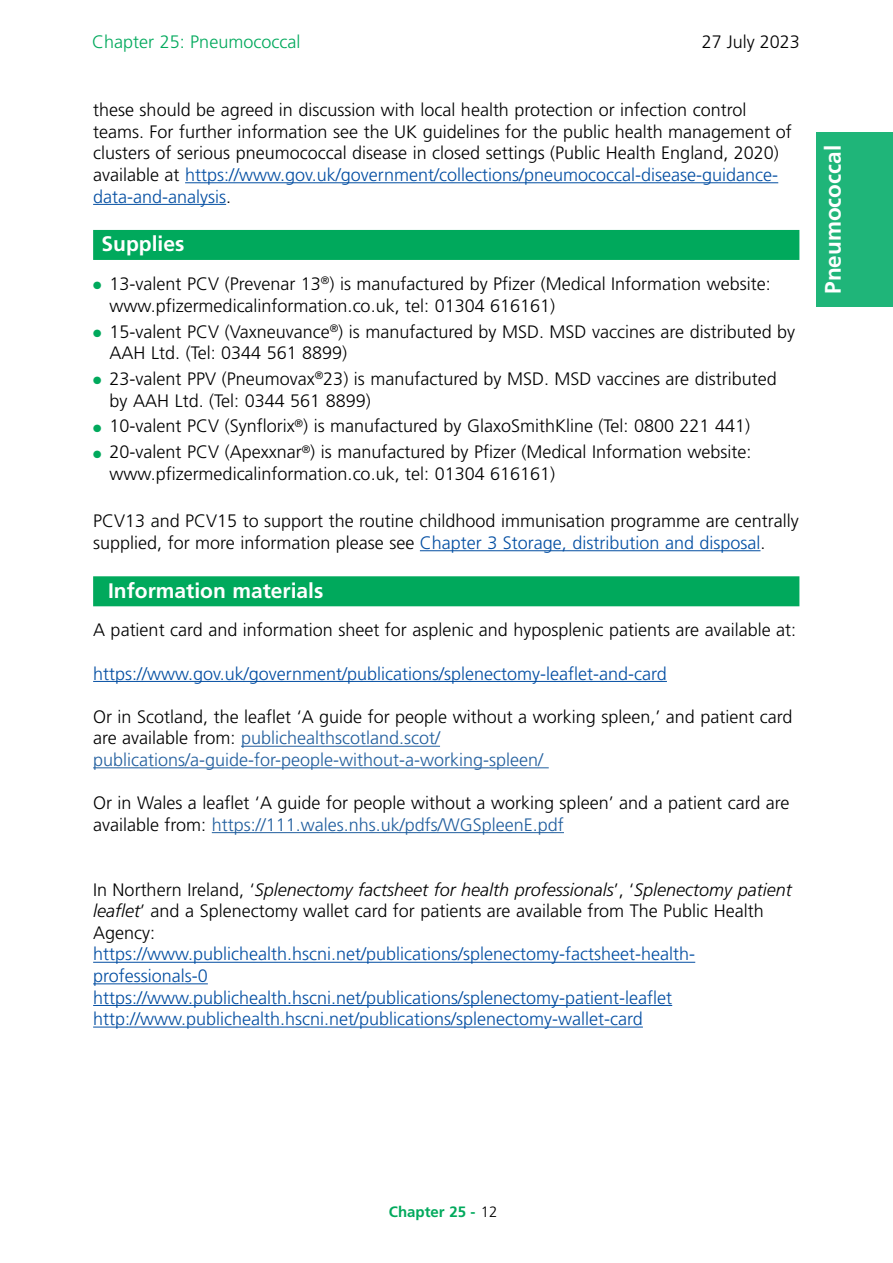
<style>
.page{position:relative;width:893px;height:1263px;background:#fff}
.page>*{position:absolute;margin:0;border:0;box-sizing:border-box;transform-origin:0 0}
.t1{font:700 22.5px "Frutiger";color:#fff}
.Green_bar_header{font:700 21px "Frutiger";color:#fff}
.Body_text{font:300 18px/21.6px "Frutiger";color:#000}
.Body_text-2{font:300 18px/21.6px "Frutiger";color:#034ea2}
.t2{font:300 18px "Frutiger";color:#00a95c}
.t3{font:700 15px "Frutiger";color:#00a95c}
.s1{color:#034ea2}
.s2{color:#00a95c}
.s3{color:#215e9e}
.s4{font-style:italic}
.s5{font-weight:300;color:#000}
</style>
<div class="page">
<div style="left:816px;top:132px;width:77px;height:175px;background:#1fb579"></div>
<hr style="left:185px;top:182px;width:593px;height:1px;background:#034ea2">
<hr style="left:93px;top:204px;width:133px;height:1px;background:#034ea2">
<div style="left:93px;top:230px;width:706px;height:30px;background:#00a95c"></div>
<hr style="left:420px;top:550px;width:340px;height:1px;background:#034ea2">
<div style="left:93px;top:576px;width:706px;height:30px;background:#00a95c"></div>
<hr style="left:93px;top:681px;width:574px;height:1px;background:#034ea2">
<hr style="left:241px;top:746px;width:199px;height:1px;background:#215e9e">
<hr style="left:93px;top:767px;width:456px;height:1px;background:#215e9e">
<hr style="left:212px;top:832px;width:352px;height:1px;background:#215e9e">
<hr style="left:93px;top:962px;width:602px;height:1px;background:#034ea2">
<hr style="left:93px;top:983px;width:115px;height:1px;background:#034ea2">
<hr style="left:93px;top:1005px;width:579px;height:1px;background:#034ea2">
<hr style="left:93px;top:1026px;width:550px;height:1px;background:#034ea2">
<p class="t2" style="left:92px;top:32px;width:210px">Chapter 25: Pneumococcal</p>
<p class="Body_text" style="left:702px;top:31px;width:100px">27 July 2023</p>
<p class="Body_text" style="left:93px;top:99px;width:700px">these should be agreed in discussion with local health protection or infection control teams. For further information see the UK guidelines for the public health management of clusters of serious pneumococcal disease in closed settings (Public Health England, 2020) available at <span class="s1">https://www.gov.uk/government/collections/pneumococcal-disease-guidance&shy;data-and-analysis</span>.</p>
<p class="Green_bar_header" style="left:102px;top:232px;width:84px">Supplies</p>
<p class="Body_text" style="left:110px;top:273px;width:663px;text-indent:-16px"><span class="s2">●</span> 13-valent PCV (Prevenar 13<sup>®</sup>) is manufactured by Pfizer (Medical Information website: www.pfizermedicalinformation.co.uk, tel: 01304 616161)</p>
<p class="Body_text" style="left:110px;top:320px;width:687px;text-indent:-16px"><span class="s2">●</span> 15-valent PCV (Vaxneuvance<sup>®</sup>) is manufactured by MSD. MSD vaccines are distributed by<br>AAH Ltd. (Tel: 0344 561 8899)</p>
<p class="Body_text" style="left:110px;top:368px;width:669px;text-indent:-16px"><span class="s2">●</span> 23-valent PPV (Pneumovax<sup>®</sup>23) is manufactured by MSD. MSD vaccines are distributed by AAH Ltd. (Tel: 0344 561 8899)</p>
<p class="Body_text" style="left:93px;top:415px;width:658px"><span class="s2">●</span> 10-valent PCV (Synflorix<sup>®</sup>) is manufactured by GlaxoSmithKline (Tel: 0800 221 441)</p>
<p class="Body_text" style="left:110px;top:441px;width:643px;text-indent:-16px"><span class="s2">●</span> 20-valent PCV (Apexxnar<sup>®</sup>) is manufactured by Pfizer (Medical Information website: www.pfizermedicalinformation.co.uk, tel: 01304 616161)</p>
<p class="Body_text" style="left:93px;top:510px;width:707px">PCV13 and PCV15 to support the routine childhood immunisation programme are centrally supplied, for more information please see <span class="s1">Chapter 3 Storage, distribution and disposal</span>.</p>
<p class="Green_bar_header" style="left:108px;top:578px;width:217px">Information materials</p>
<p class="Body_text" style="left:93px;top:619px;width:704px">A patient card and information sheet for asplenic and hyposplenic patients are available at:</p>
<p class="Body_text-2" style="left:93px;top:662px;width:575px">https://www.gov.uk/government/publications/splenectomy-leaflet-and-card</p>
<p class="Body_text" style="left:93px;top:706px;width:701px">Or in Scotland, the leaflet ‘A guide for people without a working spleen,’ and patient card are available from: <span class="s3">publichealthscotland.scot/ publications/a-guide-for-people-without-a-working-spleen/</span></p>
<p class="Body_text" style="left:93px;top:792px;width:698px">Or in Wales a leaflet ‘A guide for people without a working spleen’ and a patient card are available from: <span class="s3">https://111.wales.nhs.uk/pdfs/WGSpleenE.pdf</span></p>
<p class="Body_text" style="left:93px;top:878px;width:700px">In Northern Ireland, ‘<span class="s4">Splenectomy factsheet for health professionals</span>’, ‘<span class="s4">Splenectomy patient leaflet</span>’ and a Splenectomy wallet card for patients are available from The Public Health<br>Agency:</p>
<p class="Body_text-2" style="left:93px;top:943px;width:604px">https://www.publichealth.hscni.net/publications/splenectomy-factsheet-health&shy;professionals-0</p>
<p class="Body_text-2" style="left:93px;top:986px;width:581px">https://www.publichealth.hscni.net/publications/splenectomy-patient-leaflet</p>
<p class="Body_text-2" style="left:93px;top:1008px;width:551px">http://www.publichealth.hscni.net/publications/splenectomy-wallet-card</p>
<p class="t1" style="left:820px;top:294px;width:150px;rotate:-90deg">Pneumococcal</p>
<p class="t3" style="left:389px;top:1203px;width:110px">Chapter 25 - <span class="s5">12</span></p>
</div>
